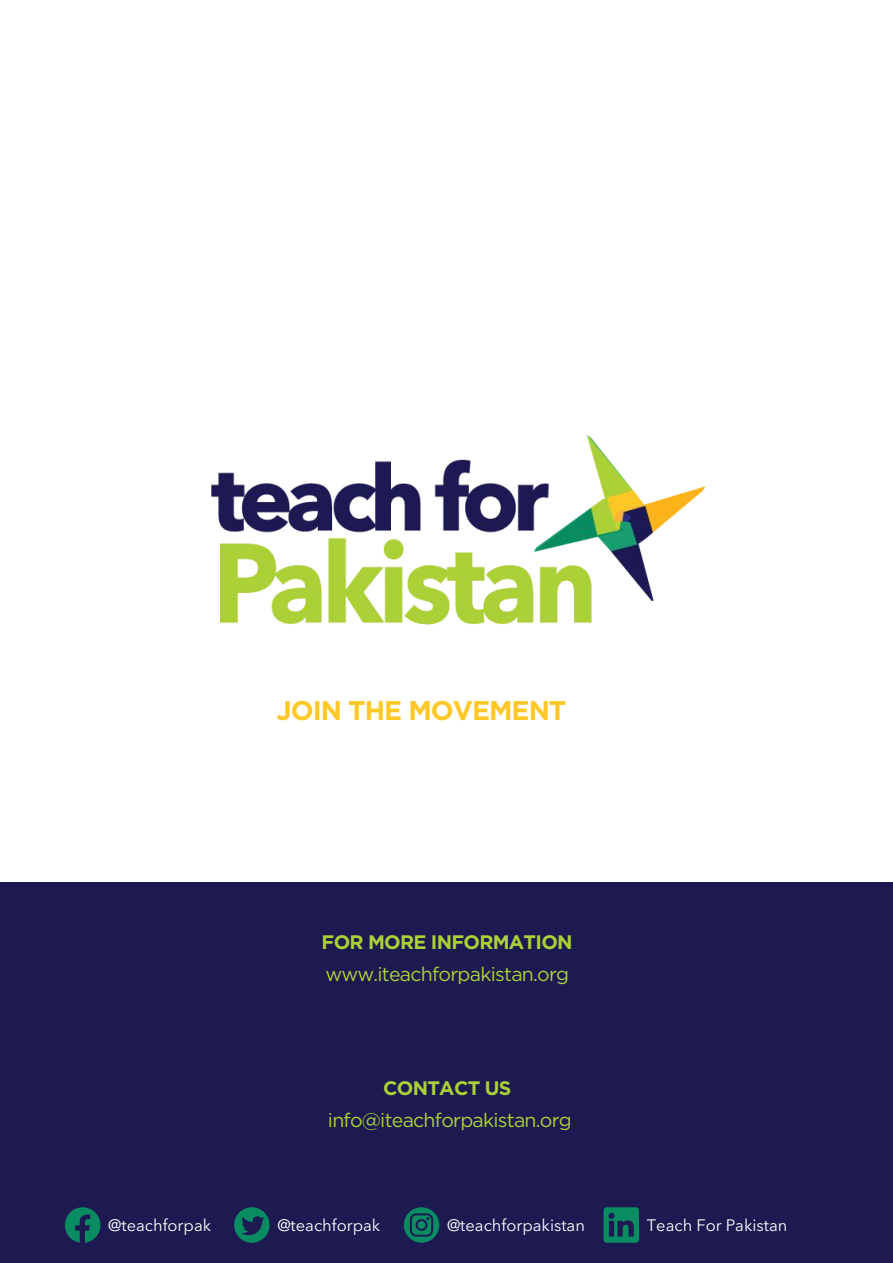
<style>
.page{position:relative;width:893px;height:1263px;background:#fff}
.page>*{position:absolute;margin:0;border:0;box-sizing:border-box;transform-origin:0 0}
.t1{font:700 27px "Gotham";letter-spacing:-.04em;color:#ffc828}
.t2{font:19.5px "Gotham";letter-spacing:-.04em;color:#acd037}
.t3{font:700 19.5px "Gotham";letter-spacing:-.04em;color:#acd037}
.t4{font:16.5px "Avenir Next LT Pro";color:#fff}
</style>
<div class="page">
<img style="left:211px;top:435px;width:495px;height:190px">
<div style="left:0;top:882px;width:893px;height:381px;background:#1d1951"></div>
<svg style="left:65px;top:1207px;width:35px;height:36px"></svg>
<svg style="left:404px;top:1207px;width:35px;height:36px"></svg>
<svg style="left:234px;top:1207px;width:36px;height:36px"></svg>
<svg style="left:604px;top:1207px;width:35px;height:36px"></svg>
<h1 class="t1" style="left:277px;top:692px;width:291px">JOIN THE MOVEMENT</h1>
<p class="t3" style="left:322px;top:929px;width:252px">FOR MORE INFORMATION</p>
<p class="t2" style="left:325px;top:961px;width:245px">www.iteachforpakistan.org</p>
<p class="t3" style="left:383px;top:1075px;width:130px">CONTACT US</p>
<p class="t2" style="left:328px;top:1108px;width:245px">info@iteachforpakistan.org</p>
<p class="t4" style="left:108px;top:1216px;width:104px">@teachforpak</p>
<p class="t4" style="left:277px;top:1216px;width:104px">@teachforpak</p>
<p class="t4" style="left:447px;top:1216px;width:139px">@teachforpakistan</p>
<p class="t4" style="left:647px;top:1216px;width:142px">Teach For Pakistan</p>
</div>
